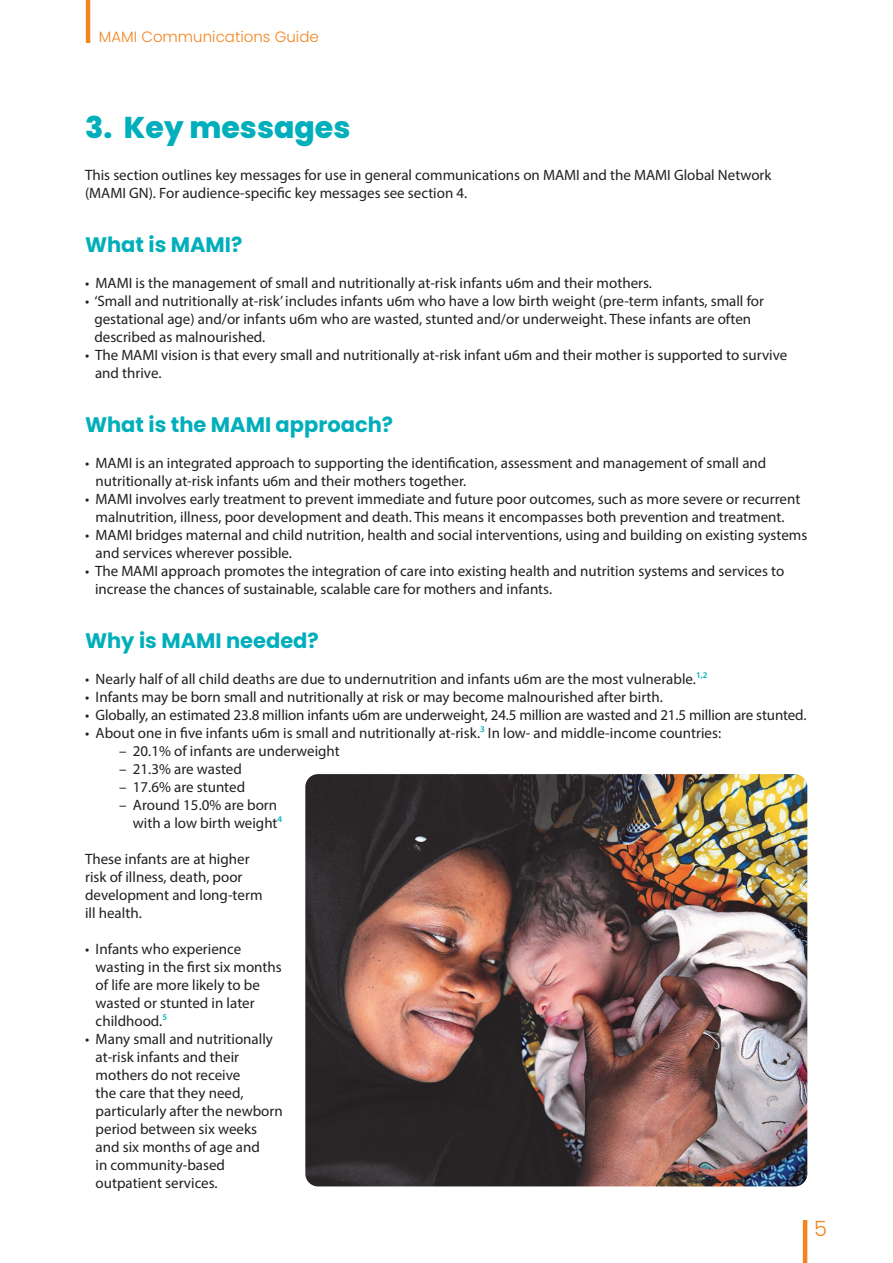
<style>
.page{position:relative;width:893px;height:1263px;background:#fff}
.page>*{position:absolute;margin:0;border:0;box-sizing:border-box;transform-origin:0 0}
.t1{font:800 30px "Poppins";color:#00afbb}
.t2{font:700 21px "Poppins";color:#00afbb}
.t3{font:300 21px "Poppins";color:#f3841f}
.t4{font:15px/18px "Myriad Pro";color:#231f20}
.t5{font:300 15px "Poppins";color:#f3841f}
</style>
<div class="page">
<hr style="left:86px;top:0;width:4px;height:43px;background:#f3841f">
<hr style="left:803px;top:1220px;width:4px;height:43px;background:#f3841f">
<img style="left:305px;top:774px;width:502px;height:412px">
<p class="t5" style="left:99px;top:28px;width:221px">MAMI Communications Guide</p>
<p class="t1" style="left:85px;top:110px;width:267px">3. Key messages</p>
<p class="t4" style="left:85px;top:166px;width:688px">This section outlines key messages for use in general communications on MAMI and the MAMI Global Network (MAMI GN). For audience-specific key messages see section 4.</p>
<p class="t2" style="left:85px;top:232px;width:159px">What is MAMI?</p>
<p class="t4" style="left:85px;top:274px;width:568px">• MAMI is the management of small and nutritionally at-risk infants u6m and their mothers.</p>
<p class="t4" style="left:94px;top:292px;width:671px;text-indent:-9px">• ‘Small and nutritionally at-risk’ includes infants u6m who have a low birth weight (pre-term infants, small for gestational age) and/or infants u6m who are wasted, stunted and/or underweight. These infants are often described as malnourished.</p>
<p class="t4" style="left:95px;top:346px;width:694px;text-indent:-10px">• The MAMI vision is that every small and nutritionally at-risk infant u6m and their mother is supported to survive and thrive.</p>
<p class="t2" style="left:85px;top:412px;width:310px">What is the MAMI approach?</p>
<p class="t4" style="left:96px;top:454px;width:672px;text-indent:-11px">• MAMI is an integrated approach to supporting the identification, assessment and management of small and nutritionally at-risk infants u6m and their mothers together.</p>
<p class="t4" style="left:85px;top:490px;width:717px;text-align:center">• MAMI involves early treatment to prevent immediate and future poor outcomes, such as more severe or recurrent malnutrition, illness, poor development and death. This means it encompasses both prevention and treatment.</p>
<p class="t4" style="left:96px;top:526px;width:713px;text-indent:-11px">• MAMI bridges maternal and child nutrition, health and social interventions, using and building on existing systems and services wherever possible.</p>
<p class="t4" style="left:95px;top:562px;width:691px;text-indent:-10px">• The MAMI approach promotes the integration of care into existing health and nutrition systems and services to increase the chances of sustainable, scalable care for mothers and infants.</p>
<p class="t2" style="left:85px;top:628px;width:235px">Why is MAMI needed?</p>
<p class="t4" style="left:85px;top:670px;width:624px">• Nearly half of all child deaths are due to undernutrition and infants u6m are the most vulnerable.<sup>1,2</sup></p>
<p class="t4" style="left:85px;top:688px;width:579px">• Infants may be born small and nutritionally at risk or may become malnourished after birth.</p>
<p class="t4" style="left:85px;top:706px;width:723px">• Globally, an estimated 23.8 million infants u6m are underweight, 24.5 million are wasted and 21.5 million are stunted.</p>
<p class="t4" style="left:85px;top:724px;width:638px">• About one in five infants u6m is small and nutritionally at-risk.<sup>3</sup> In low- and middle-income countries:</p>
<p class="t4" style="left:119px;top:742px;width:222px">– 20.1% of infants are underweight</p>
<p class="t4" style="left:119px;top:760px;width:124px">– 21.3% are wasted</p>
<p class="t4" style="left:119px;top:778px;width:128px">– 17.6% are stunted</p>
<p class="t4" style="left:133px;top:796px;width:151px;text-indent:-14px">– Around 15.0% are born with a low birth weight<sup>4</sup></p>
<p class="t4" style="left:85px;top:850px;width:179px">These infants are at higher risk of illness, death, poor development and long-term ill health.</p>
<p class="t4" style="left:96px;top:940px;width:188px;text-indent:-11px">• Infants who experience wasting in the first six months of life are more likely to be wasted or stunted in later childhood.<sup>5</sup></p>
<p class="t4" style="left:96px;top:1030px;width:189px;text-indent:-11px">• Many small and nutritionally at-risk infants and their mothers do not receive<br>the care that they need, particularly after the newborn period between six weeks and six months of age and<br>in community-based outpatient services.</p>
<h2 class="t3" style="left:814px;top:1216px;width:14px">5</h2>
</div>
